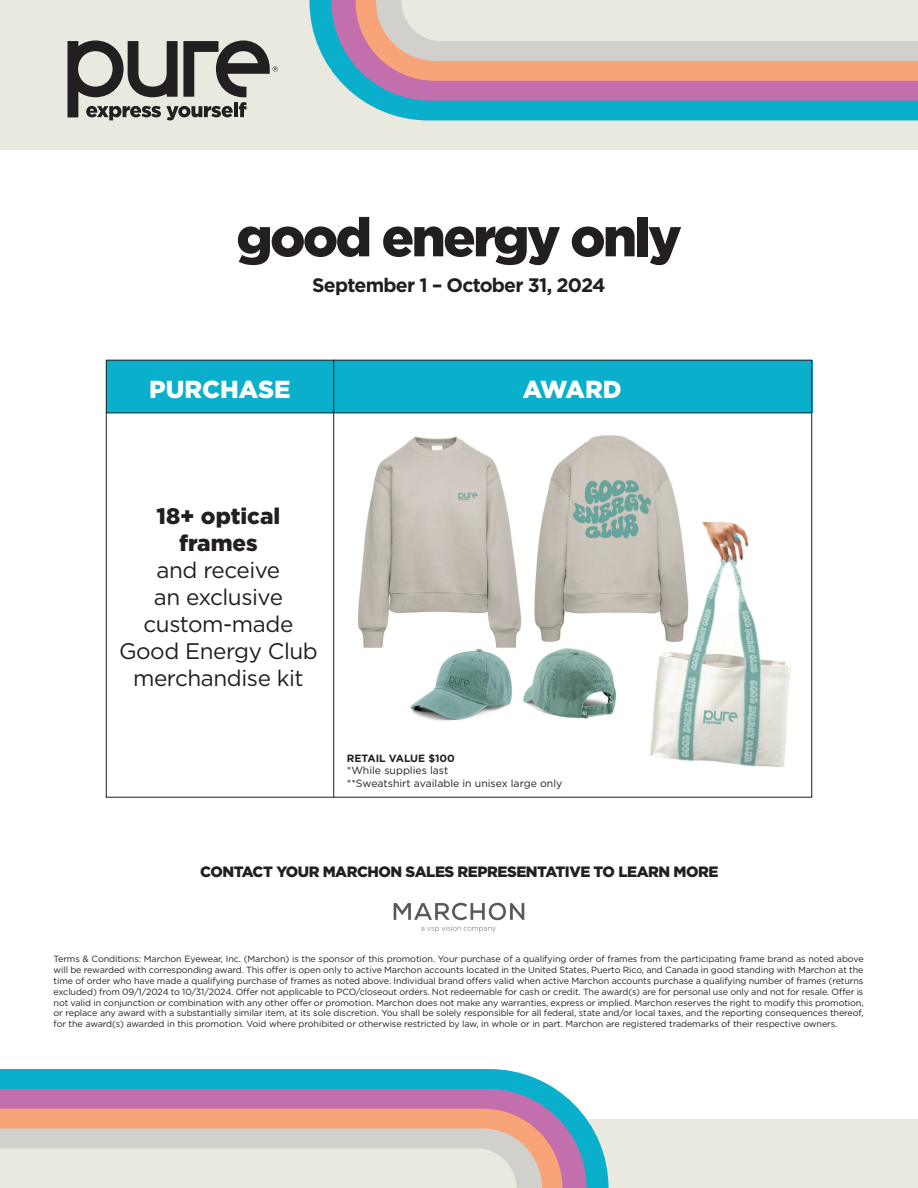
<style>
.page{position:relative;width:918px;height:1188px;background:#fff}
.page>*{position:absolute;margin:0;border:0;box-sizing:border-box;transform-origin:0 0}
.t1{font:900 54px "Gotham";letter-spacing:-.05em;color:#231f20}
.t2{font:900 24.6px "Gotham";color:#fff}
.t3{font:22.5px/27px "Gotham";letter-spacing:-.02em;color:#231f20;text-align:center}
.t4{font:900 22.5px/27px "Gotham";color:#231f20;text-align:center}
.t5{font:700 19.5px "Gotham";letter-spacing:-.04em;color:#231f20}
.t6{font:900 15px "Gotham";letter-spacing:-.03em;color:#231f20}
.t7{font:10.5px/12.6px "Gotham";color:#231f20}
.t8{font:700 10.5px "Gotham";color:#231f20}
.t9{font:9px/10.8px "Gotham";letter-spacing:-.01em;color:#231f20;text-align:justify}
</style>
<div class="page">
<div style="left:0;top:0;width:918px;height:149px;background:#e9e9e0"></div>
<div style="left:0;top:1120px;width:918px;height:68px;background:#e9e9e0"></div>
<svg style="left:309px;top:0;width:609px;height:120px;fill:#0aafcc"></svg>
<svg style="left:332px;top:0;width:586px;height:101px;background:#ac7bb2"></svg>
<svg style="left:356px;top:0;width:562px;height:81px;background:#f09d7e"></svg>
<svg style="left:376px;top:0;width:542px;height:61px"></svg>
<svg style="left:0;top:1069px;width:609px;height:119px;fill:#0aafcc"></svg>
<svg style="left:0;top:1089px;width:586px;height:99px;background:#b07bb2"></svg>
<svg style="left:0;top:1109px;width:562px;height:79px;background:#f09e7f"></svg>
<svg style="left:0;top:1129px;width:542px;height:59px"></svg>
<svg style="left:68px;top:40px;width:210px;height:80px"></svg>
<svg style="left:394px;top:903px;width:130px;height:30px"></svg>
<div style="left:106px;top:360px;width:706px;height:53px;background:#0aafcc"></div>
<hr style="left:106px;top:412px;width:706px;height:1px;background:#231f20">
<hr style="left:333px;top:360px;width:1px;height:438px;background:#231f20">
<img style="left:357px;top:435px;width:434px;height:332px">
<img style="left:392px;top:648px;width:123px;height:90px">
<h1 class="t1" style="left:236px;top:200px;width:447px">good energy only</h1>
<h3 class="t5" style="left:312px;top:273px;width:295px">September 1 – October 31, 2024</h3>
<h2 class="t2" style="left:149px;top:372px;width:143px">PURCHASE</h2>
<h2 class="t2" style="left:523px;top:372px;width:100px">AWARD</h2>
<h3 class="t4" style="left:157px;top:502px;width:125px">18+ optical frames</h3>
<h3 class="t3" style="left:119px;top:556px;width:200px">and receive<br>an exclusive custom-made<br>Good Energy Club merchandise kit</h3>
<p class="t8" style="left:347px;top:751px;width:110px">RETAIL VALUE $100</p>
<p class="t7" style="left:347px;top:764px;width:217px">*While supplies last<br>**Sweatshirt available in unisex large only</p>
<h3 class="t6" style="left:200px;top:861px;width:520px">CONTACT YOUR MARCHON SALES REPRESENTATIVE TO LEARN MORE</h3>
<p class="t9" style="left:54px;top:954px;width:812px">Terms &amp; Conditions: Marchon Eyewear, Inc. (Marchon) is the sponsor of this promotion. Your purchase of a qualifying order of frames from the participating frame brand as noted above will be rewarded with corresponding award. This offer is open only to active Marchon accounts located in the United States, Puerto Rico, and Canada in good standing with Marchon at the time of order who have made a qualifying purchase of frames as noted above. Individual brand offers valid when active Marchon accounts purchase a qualifying number of frames (returns excluded) from 09/1/2024 to 10/31/2024. Offer not applicable to PCO/closeout orders. Not redeemable for cash or credit. The award(s) are for personal use only and not for resale. Offer is not valid in conjunction or combination with any other offer or promotion. Marchon does not make any warranties, express or implied. Marchon reserves the right to modify this promotion, or replace any award with a substantially similar item, at its sole discretion. You shall be solely responsible for all federal, state and/or local taxes, and the reporting consequences thereof, for the award(s) awarded in this promotion. Void where prohibited or otherwise restricted by law, in whole or in part. Marchon are registered trademarks of their respective owners.</p>
</div>
